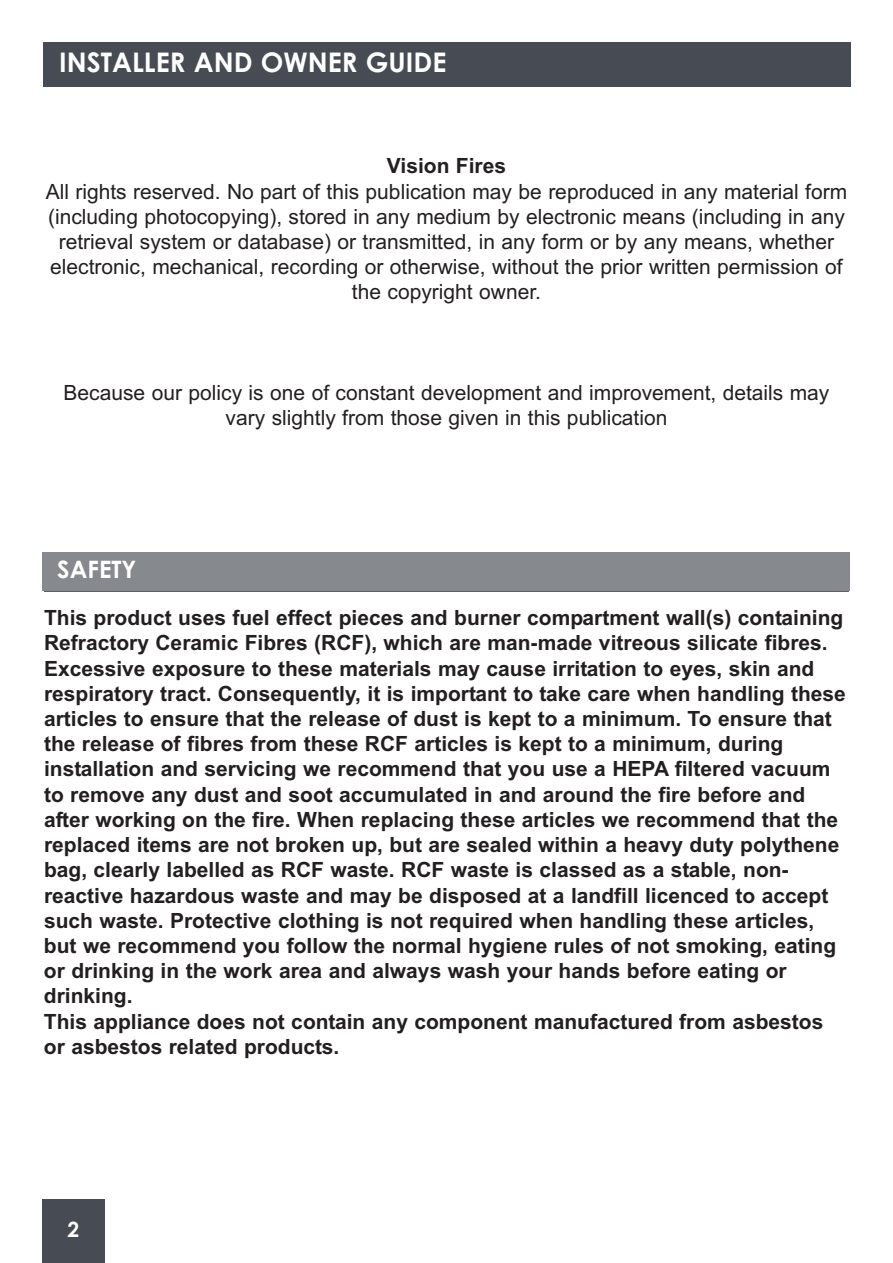
<style>
.page{position:relative;width:893px;height:1263px;background:#fff}
.page>*{position:absolute;margin:0;border:0;box-sizing:border-box;transform-origin:0 0}
.t1{font:700 27px "Century Gothic";color:#fff}
.t2{font:700 24px "Century Gothic";color:#fff}
.t3{font:700 21px/25.2px "Arial";color:#231f20}
.t4{font:21px/25.2px "Arial";color:#231f20;text-align:center}
.t5{font:700 21px "Century Gothic";color:#fff}
.s1{font-family:"Arial";font-weight:400;font-size:33px}
</style>
<div class="page">
<div style="left:44px;top:554px;width:805px;height:38px;background:#605d5e"></div>
<div style="left:43px;top:43px;width:807px;height:44px;background:#464b54"></div>
<div style="left:43px;top:1199px;width:62px;height:64px;background:#464b54"></div>
<div style="left:43px;top:553px;width:807px;height:38px;background:#868a8e"></div>
<p class="t1" style="left:59px;top:47px;width:642px">INSTALLER <span class="s1">I</span>A<span class="s1">N</span>N<span class="s1">S</span>D<span class="s1">T</span>O<span class="s1">A</span>W<span class="s1">LL</span>N<span class="s1">E</span>ER<span class="s1">R</span>G<span class="s1">A</span>U<span class="s1">N</span>ID<span class="s1">D</span>E <span class="s1">OWNER GUIDE</span></p>
<p class="t3" style="left:387px;top:154px;width:121px">Vision Fires</p>
<p class="t4" style="left:46px;top:179px;width:803px">All rights reserved. No part of this publication may be reproduced in any material form (including photocopying), stored in any medium by electronic means (including in any retrieval system or database) or transmitted, in any form or by any means, whether electronic, mechanical, recording or otherwise, without the prior written permission of the copyright owner.</p>
<p class="t4" style="left:64px;top:380px;width:767px">Because our policy is one of constant development and improvement, details may vary slightly from those given in this publication</p>
<p class="t2" style="left:57px;top:556px;width:81px">SAFETY</p>
<p class="t3" style="left:44px;top:605px;width:803px">This product uses fuel effect pieces and burner compartment wall(s) containing Refractory Ceramic Fibres (RCF), which are man-made vitreous silicate fibres.<br>Excessive exposure to these materials may cause irritation to eyes, skin and respiratory tract. Consequently, it is important to take care when handling these articles to ensure that the release of dust is kept to a minimum. To ensure that the release of fibres from these RCF articles is kept to a minimum, during installation and servicing we recommend that you use a HEPA filtered vacuum to remove any dust and soot accumulated in and around the fire before and after working on the fire. When replacing these articles we recommend that the replaced items are not broken up, but are sealed within a heavy duty polythene bag, clearly labelled as RCF waste. RCF waste is classed as a stable, non&shy;reactive hazardous waste and may be disposed at a landfill licenced to accept such waste. Protective clothing is not required when handling these articles, but we recommend you follow the normal hygiene rules of not smoking, eating or drinking in the work area and always wash your hands before eating or drinking.<br>This appliance does not contain any component manufactured from asbestos or asbestos related products.</p>
<p class="t5" style="left:68px;top:1217px;width:13px">2</p>
</div>
